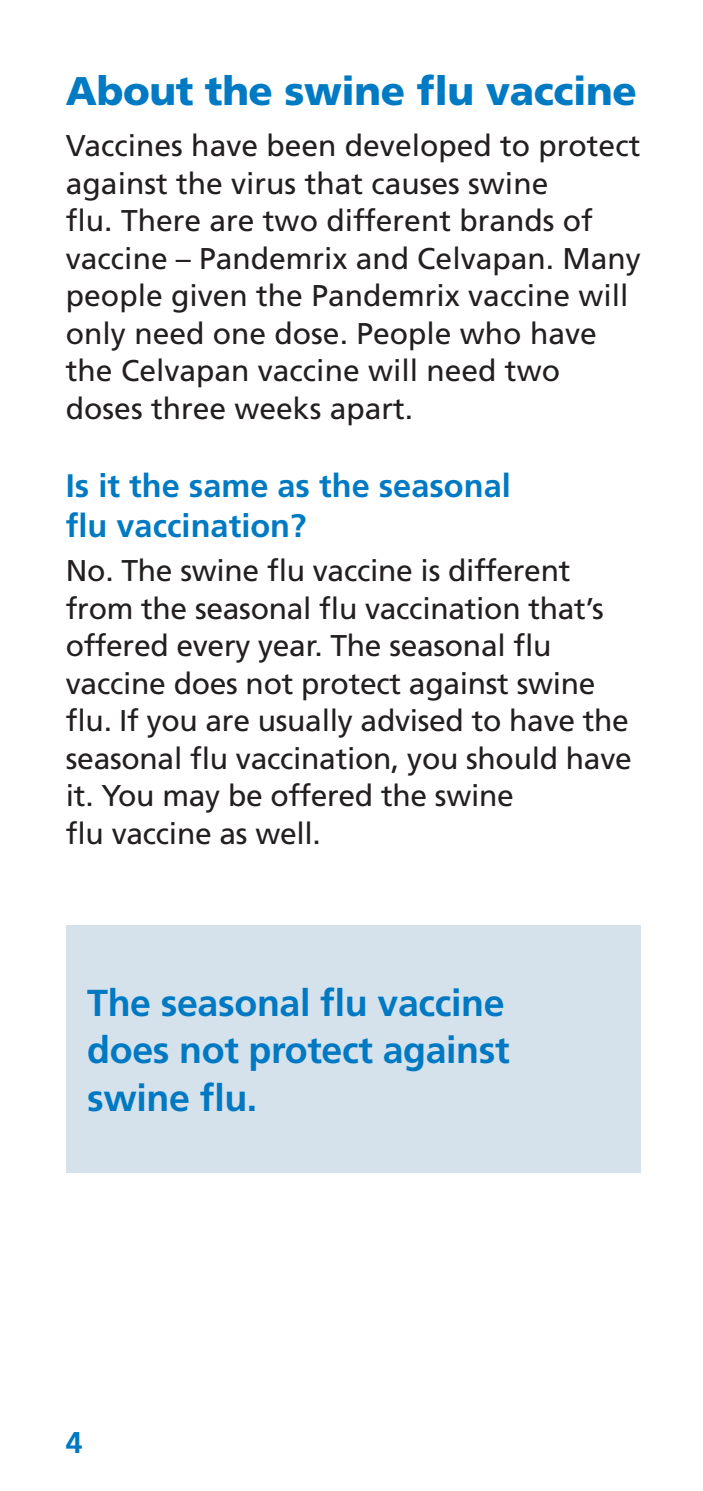
<style>
.page{position:relative;width:703px;height:1491px;background:#fff}
.page>*{position:absolute;margin:0;border:0;box-sizing:border-box;transform-origin:0 0}
.t1{font:900 40px "Frutiger";letter-spacing:-.01em;color:#007ac2}
.t2{font:700 37.5px/47.5px "Frutiger";letter-spacing:-.01em;color:#0079c2}
.t3{font:700 32.5px/40px "Frutiger";color:#007ac2}
.t4{font:30px/37.5px "Frutiger";color:#231f20}
.t5{font:700 30px "Frutiger";color:#0079c2}
</style>
<div class="page">
<div style="left:66px;top:925px;width:574px;height:248px;background:#d5e2ec"></div>
<h2 class="t1" style="left:66px;top:66px;width:572px">about the swine flu vaccine</h2>
<p class="t4" style="left:66px;top:127px;width:576px">Vaccines have been developed to protect against the virus that causes swine<br>flu. There are two different brands of vaccine – Pandemrix and Celvapan. Many people given the Pandemrix vaccine will only need one dose. People who have the Celvapan vaccine will need two doses three weeks apart.</p>
<h3 class="t3" style="left:66px;top:465px;width:446px">Is it the same as the seasonal flu vaccination?</h3>
<p class="t4" style="left:66px;top:552px;width:567px">No. The swine flu vaccine is different from the seasonal flu vaccination that’s offered every year. The seasonal flu vaccine does not protect against swine flu. If you are usually advised to have the seasonal flu vaccination, you should have it. You may be offered the swine<br>flu vaccine as well.</p>
<h4 class="t2" style="left:87px;top:979px;width:423px">The seasonal flu vaccine does not protect against swine flu .</h4>
<p class="t5" style="left:66px;top:1424px;width:18px">4</p>
</div>
